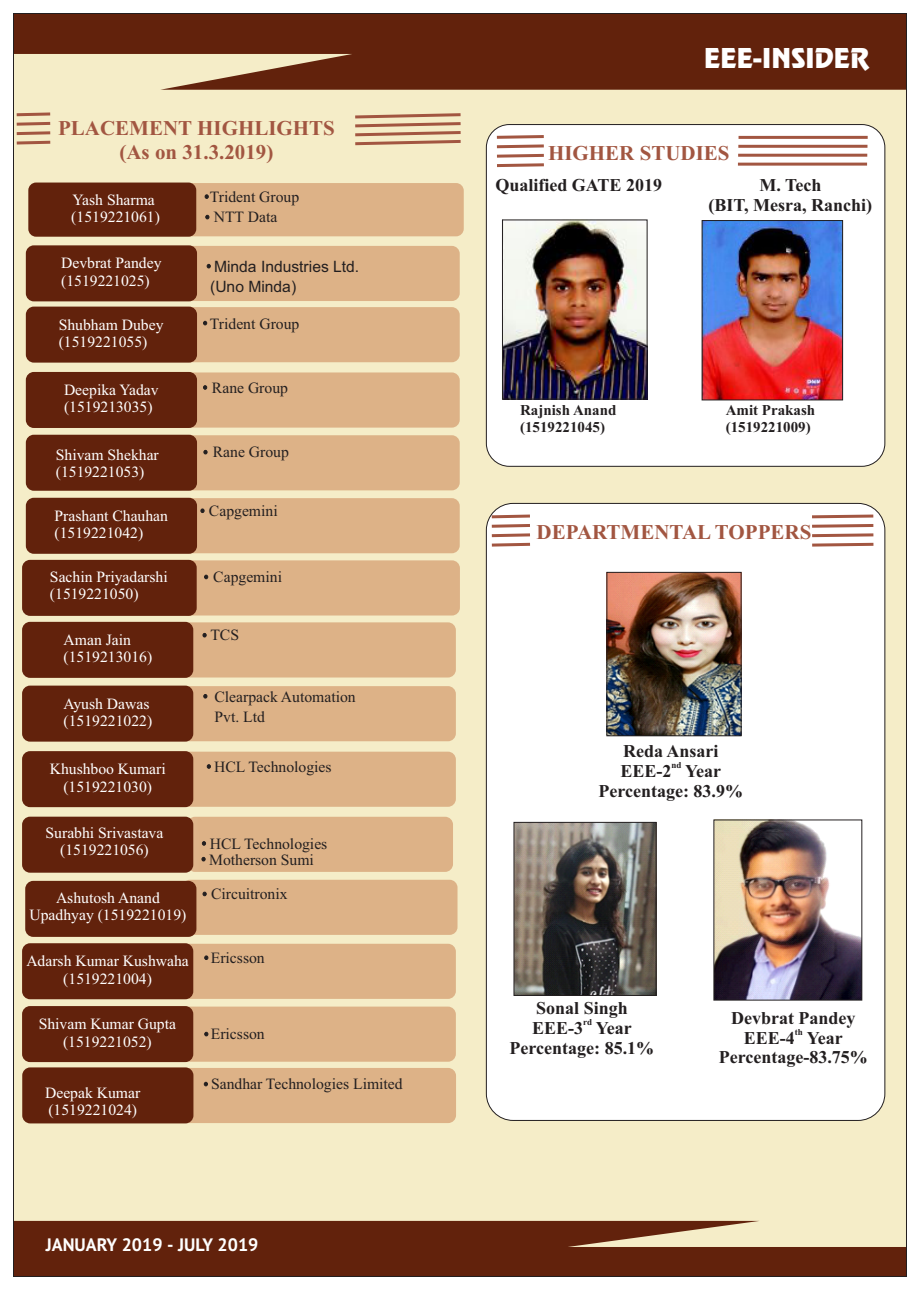
<style>
.page{position:relative;width:920px;height:1290px;background:#fff}
.page>*{position:absolute;margin:0;border:0;box-sizing:border-box;transform-origin:0 0}
.t1{font:27px "Revue BT";color:#fff}
.t2{font:700 21px/23.2px "Times New Roman";color:#a25641;text-align:center}
.t3{font:700 18px/20px "Times New Roman";color:#231f20;text-align:center}
.t4{font:700 18px "PT Sans";color:#fff}
.t5{font:15.6px/17.4px "Times New Roman";color:#fff}
.t6{font:15.6px/20.1px "Times New Roman";color:#231f20}
.t7{font:15.6px/20.1px "Arial";color:#231f20}
.t8{font:700 15px/16.6px "Times New Roman";color:#231f20}
.t9{font:700 9px "Times New Roman";color:#231f20}
</style>
<div class="page">
<div style="left:13px;top:90px;width:894px;height:1187px;background:#f5edc8"></div>
<svg style="left:15px;top:15px;width:890px;height:75px;background:#753d25"></svg>
<svg style="left:15px;top:1221px;width:890px;height:53px;background:#753c24"></svg>
<svg style="left:352px;top:112px;width:112px;height:35px;background:#dabc9c"></svg>
<svg style="left:14px;top:111px;width:39px;height:35px"></svg>
<div style="left:184px;top:498px;width:276px;height:55px;background:#ddb287;border-radius:8px"></div>
<div style="left:183px;top:183px;width:281px;height:53px;background:#ddb287;border-radius:8px"></div>
<div style="left:28px;top:183px;width:168px;height:54px;background:#62220c;border-radius:8px"></div>
<div style="left:184px;top:246px;width:276px;height:55px;background:#ddb287;border-radius:8px"></div>
<div style="left:26px;top:245px;width:171px;height:56px;background:#62220c;border-radius:8px"></div>
<div style="left:184px;top:307px;width:276px;height:55px;background:#ddb287;border-radius:8px"></div>
<div style="left:26px;top:307px;width:171px;height:56px;background:#62220c;border-radius:8px"></div>
<div style="left:184px;top:372px;width:276px;height:56px;background:#ddb287;border-radius:8px"></div>
<div style="left:26px;top:372px;width:171px;height:56px;background:#62220c;border-radius:8px"></div>
<div style="left:184px;top:435px;width:276px;height:55px;background:#ddb287;border-radius:8px"></div>
<div style="left:26px;top:435px;width:171px;height:56px;background:#62220c;border-radius:8px"></div>
<div style="left:180px;top:560px;width:280px;height:55px;background:#ddb287;border-radius:8px"></div>
<div style="left:22px;top:560px;width:175px;height:56px;background:#62220c;border-radius:8px"></div>
<div style="left:180px;top:622px;width:276px;height:55px;background:#ddb287;border-radius:8px"></div>
<div style="left:22px;top:622px;width:171px;height:56px;background:#62220c;border-radius:8px"></div>
<div style="left:180px;top:686px;width:276px;height:55px;background:#ddb287;border-radius:8px"></div>
<div style="left:22px;top:686px;width:171px;height:56px;background:#62220c;border-radius:8px"></div>
<div style="left:180px;top:752px;width:276px;height:55px;background:#ddb287;border-radius:8px"></div>
<div style="left:22px;top:751px;width:171px;height:56px;background:#62220c;border-radius:8px"></div>
<div style="left:187px;top:817px;width:266px;height:55px;background:#ddb287;border-radius:8px"></div>
<div style="left:22px;top:817px;width:171px;height:56px;background:#62220c;border-radius:8px"></div>
<div style="left:182px;top:880px;width:275px;height:55px;background:#ddb287;border-radius:8px"></div>
<div style="left:25px;top:881px;width:171px;height:56px;background:#62220c;border-radius:8px"></div>
<div style="left:180px;top:944px;width:276px;height:55px;background:#ddb287;border-radius:8px"></div>
<div style="left:22px;top:943px;width:171px;height:56px;background:#62220c;border-radius:8px"></div>
<div style="left:180px;top:1006px;width:276px;height:56px;background:#ddb287;border-radius:8px"></div>
<div style="left:22px;top:1006px;width:171px;height:56px;background:#62220c;border-radius:8px"></div>
<div style="left:181px;top:1068px;width:275px;height:55px;background:#ddb287;border-radius:8px"></div>
<div style="left:22px;top:1067px;width:171px;height:56px;background:#62220c;border-radius:8px"></div>
<div style="left:26px;top:498px;width:171px;height:56px;background:#62220c;border-radius:8px"></div>
<div style="left:486px;top:124px;width:399px;height:342px;background:#fff;border:1px solid #231f20;border-radius:23px"></div>
<svg style="left:496px;top:135px;width:48px;height:33px"></svg>
<hr style="left:738px;top:136px;width:130px;height:3px;background:#a25641">
<hr style="left:738px;top:145px;width:129px;height:3px;background:#a25641">
<hr style="left:738px;top:154px;width:129px;height:3px;background:#a25641">
<hr style="left:738px;top:163px;width:129px;height:3px;background:#a25641">
<div style="left:486px;top:503px;width:399px;height:617px;background:#fff;border:1px solid #231f20;border-radius:27px"></div>
<svg style="left:489px;top:513px;width:41px;height:34px"></svg>
<svg style="left:812px;top:514px;width:62px;height:33px"></svg>
<img style="left:609px;top:574px;width:130px;height:160px">
<div style="left:607px;top:572px;width:134px;height:164px;border:1px solid #231f20"></div>
<img style="left:516px;top:824px;width:138px;height:169px">
<div style="left:514px;top:822px;width:142px;height:173px;border:1px solid #231f20"></div>
<img style="left:716px;top:822px;width:144px;height:176px">
<div style="left:714px;top:820px;width:148px;height:180px;border:1px solid #231f20"></div>
<img style="left:504px;top:222px;width:141px;height:175px">
<div style="left:502px;top:220px;width:145px;height:179px;border:1px solid #231f20"></div>
<img style="left:704px;top:222px;width:137px;height:176px">
<div style="left:702px;top:220px;width:141px;height:180px;border:1px solid #231f20"></div>
<svg style="left:205px;top:195px;width:3px;height:4px"></svg>
<svg style="left:206px;top:215px;width:3px;height:4px"></svg>
<svg style="left:207px;top:264px;width:3px;height:4px"></svg>
<svg style="left:203px;top:321px;width:4px;height:4px"></svg>
<svg style="left:203px;top:385px;width:4px;height:4px"></svg>
<svg style="left:204px;top:450px;width:3px;height:4px"></svg>
<svg style="left:201px;top:509px;width:3px;height:4px"></svg>
<svg style="left:204px;top:575px;width:4px;height:4px"></svg>
<svg style="left:203px;top:633px;width:3px;height:4px"></svg>
<svg style="left:204px;top:694px;width:3px;height:4px"></svg>
<svg style="left:207px;top:764px;width:4px;height:4px"></svg>
<svg style="left:202px;top:841px;width:4px;height:4px"></svg>
<svg style="left:202px;top:857px;width:3px;height:4px"></svg>
<svg style="left:203px;top:892px;width:3px;height:4px"></svg>
<svg style="left:205px;top:956px;width:3px;height:4px"></svg>
<svg style="left:204px;top:1082px;width:4px;height:4px"></svg>
<svg style="left:205px;top:1032px;width:3px;height:4px"></svg>
<h2 class="t2" style="left:58px;top:119px;width:278px">PLACEMENT HIGHLIGHTS (As on 31.3.2019)</h2>
<p class="t5" style="left:71px;top:192px;width:90px">Yash Sharma (1519221061)</p>
<p class="t6" style="left:205px;top:188px;width:96px">· Trident Group · NTT Data</p>
<p class="t5" style="left:61px;top:256px;width:102px">Devbrat Pandey (1519221025)</p>
<p class="t7" style="left:210px;top:257px;width:151px">Minda Industries Ltd. (Uno Minda)</p>
<p class="t5" style="left:59px;top:317px;width:106px">Shubham Dubey (1519221055)</p>
<p class="t6" style="left:210px;top:315px;width:91px">Trident Group</p>
<p class="t5" style="left:64px;top:383px;width:96px">Deepika Yadav (1519213035)</p>
<p class="t6" style="left:212px;top:379px;width:78px">Rane Group</p>
<p class="t5" style="left:56px;top:447px;width:105px">Shivam Shekhar (1519221053)</p>
<p class="t6" style="left:213px;top:443px;width:78px">Rane Group</p>
<p class="t5" style="left:55px;top:508px;width:115px">Prashant Chauhan (1519221042)</p>
<p class="t6" style="left:209px;top:502px;width:70px">Capgemini</p>
<p class="t5" style="left:50px;top:570px;width:119px">Sachin Priyadarshi (1519221050)</p>
<p class="t6" style="left:213px;top:568px;width:70px">Capgemini</p>
<p class="t5" style="left:64px;top:632px;width:90px">Aman Jain (1519213016)</p>
<p class="t6" style="left:210px;top:627px;width:30px">TCS</p>
<p class="t5" style="left:64px;top:696px;width:90px">Ayush Dawas (1519221022)</p>
<p class="t6" style="left:214px;top:688px;width:143px">Clearpack Automation<br>Pvt. Ltd</p>
<p class="t5" style="left:50px;top:762px;width:118px;text-align:center">Khushboo Kumari (1519221030)</p>
<p class="t6" style="left:214px;top:758px;width:119px">HCL Technologies</p>
<p class="t5" style="left:46px;top:825px;width:119px;text-align:center">Surabhi Srivastava (1519221056)</p>
<p class="t6" style="left:210px;top:835px;width:119px">HCL Technologies</p>
<p class="t6" style="left:209px;top:851px;width:106px">Motherson Sumi</p>
<p class="t5" style="left:30px;top:890px;width:158px;text-align:center">Ashutosh Anand<br>Upadhyay (1519221019)</p>
<p class="t6" style="left:211px;top:885px;width:78px">Circuitronix</p>
<p class="t5" style="left:26px;top:954px;width:164px;text-align:center">Adarsh Kumar Kushwaha (1519221004)</p>
<p class="t5" style="left:39px;top:1017px;width:139px;text-align:center">Shivam Kumar Gupta (1519221052)</p>
<p class="t5" style="left:45px;top:1085px;width:97px">Deepak Kumar (1519221024)</p>
<p class="t6" style="left:211px;top:949px;width:55px">Ericsson</p>
<p class="t6" style="left:211px;top:1025px;width:55px">Ericsson</p>
<p class="t6" style="left:211px;top:1075px;width:193px">Sandhar Technologies Limited</p>
<p class="t4" style="left:46px;top:1237px;width:214px">JANUARY 2019 - JULY 2019</p>
<h1 class="t1" style="left:704px;top:48px;width:166px">EEE-INSIDER</h1>
<h2 class="t2" style="left:548px;top:143px;width:183px">HIGHER STUDIES</h2>
<p class="t3" style="left:495px;top:177px;width:168px">Qualified GATE 2019</p>
<p class="t3" style="left:709px;top:177px;width:165px">M. Tech<br>(BIT, Mesra, Ranchi)</p>
<p class="t8" style="left:520px;top:404px;width:98px">Rajnish Anand (1519221045)</p>
<p class="t8" style="left:726px;top:404px;width:91px">Amit Prakash (1519221009)</p>
<h2 class="t2" style="left:537px;top:522px;width:276px">DEPARTMENTAL TOPPERS</h2>
<p class="t3" style="left:623px;top:743px;width:97px">Reda Ansari</p>
<p class="t9" style="left:671px;top:762px;width:12px">nd</p>
<p class="t3" style="left:598px;top:763px;width:146px">EEE-2 Year<br>Percentage: 83.9%</p>
<p class="t3" style="left:536px;top:1000px;width:93px">Sonal Singh</p>
<p class="t9" style="left:583px;top:1019px;width:10px">rd</p>
<p class="t3" style="left:510px;top:1020px;width:146px">EEE-3 Year<br>Percentage: 85.1%</p>
<p class="t3" style="left:731px;top:1009px;width:126px">Devbrat Pandey</p>
<p class="t9" style="left:795px;top:1028px;width:10px">th</p>
<p class="t3" style="left:719px;top:1029px;width:151px">EEE-4 Year<br>Percentage-83.75%</p>
</div>
